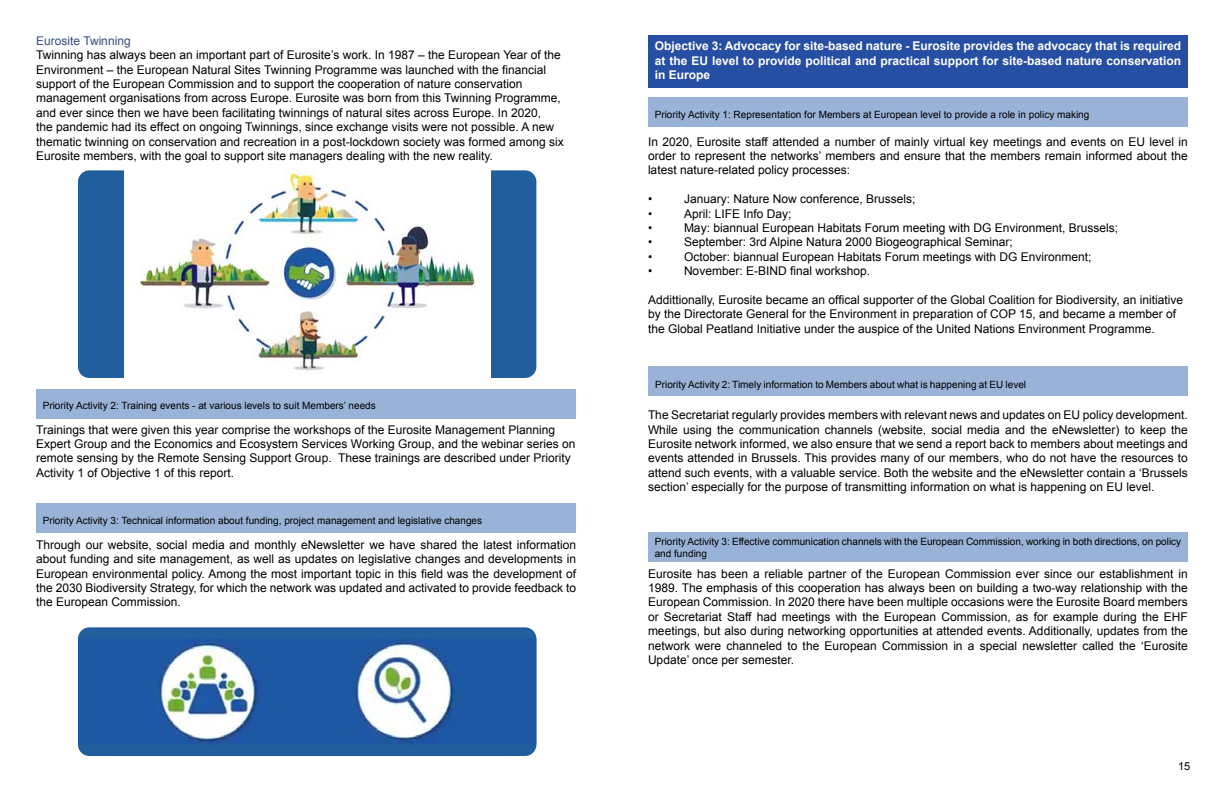
<style>
.page{position:relative;width:1224px;height:792px;background:#fff}
.page>*{position:absolute;margin:0;border:0;box-sizing:border-box;transform-origin:0 0}
.t1{font:12px/14.4px "Arial";color:#000;text-align:justify}
.t2{font:700 12px/14.4px "Arial";color:#fff;text-align:justify}
.t3{font:12px "Arial";color:#374c7a}
.t4{font:11px "Arial";color:#000}
.t5{font:10px/12px "Arial";color:#000}
</style>
<div class="page">
<div style="left:36px;top:389px;width:540px;height:30px;background:#98b3d7"></div>
<div style="left:36px;top:503px;width:540px;height:30px;background:#98b3d7"></div>
<div style="left:78px;top:170px;width:458px;height:208px;background:#215e9e;border-radius:11px"></div>
<img style="left:124px;top:170px;width:366px;height:208px">
<div style="left:648px;top:366px;width:540px;height:30px;background:#98b3d7"></div>
<div style="left:648px;top:532px;width:540px;height:30px;background:#98b3d7"></div>
<div style="left:648px;top:35px;width:540px;height:53px;background:#264ea3"></div>
<div style="left:648px;top:97px;width:540px;height:30px;background:#98b3d7"></div>
<div style="left:78px;top:627px;width:458px;height:129px;background:#215e9e;border-radius:11px"></div>
<img style="left:157px;top:639px;width:305px;height:105px">
<p class="t3" style="left:36px;top:33px;width:96px">Eurosite Twinning</p>
<p class="t1" style="left:36px;top:48px;width:529px;text-align:left">Twinning has always been an important part of Eurosite’s work. In 1987 – the European Year of the Environment – the European Natural Sites Twinning Programme was launched with the financial support of the European Commission and to support the cooperation of nature conservation management organisations from across Europe. Eurosite was born from this Twinning Programme, and ever since then we have been facilitating twinnings of natural sites across Europe. In 2020,<br>the pandemic had its effect on ongoing Twinnings, since exchange visits were not possible. A new thematic twinning on conservation and recreation in a post-lockdown society was formed among six Eurosite members, with the goal to support site managers dealing with the new reality.</p>
<p class="t5" style="left:43px;top:400px;width:335px">Priority Activity 2: Training events - at various levels to suit Members’ needs</p>
<p class="t1" style="left:36px;top:422px;width:541px;text-align:left">Trainings that were given this year comprise the workshops of the Eurosite Management Planning Expert Group and the Economics and Ecosystem Services Working Group, and the webinar series on remote sensing by the Remote Sensing Support Group. These trainings are described under Priority Activity 1 of Objective 1 of this report.</p>
<p class="t5" style="left:43px;top:514px;width:441px">Priority Activity 3: Technical information about funding, project management and legislative changes</p>
<p class="t1" style="left:36px;top:537px;width:541px">Through our website, social media and monthly eNewsletter we have shared the latest information about funding and site management, as well as updates on legislative changes and developments in European environmental policy. Among the most important topic in this field was the development of the 2030 Biodiversity Strategy, for which the network was updated and activated to provide feedback to the European Commission.</p>
<p class="t2" style="left:655px;top:39px;width:528px">Objective 3: Advocacy for site-based nature - Eurosite provides the advocacy that is required at the EU level to provide political and practical support for site-based nature conservation in Europe</p>
<p class="t5" style="left:655px;top:109px;width:436px">Priority Activity 1: Representation for Members at European level to provide a role in policy making</p>
<p class="t1" style="left:648px;top:134px;width:541px">In 2020, Eurosite staff attended a number of mainly virtual key meetings and events on EU level in order to represent the networks’ members and ensure that the members remain informed about the latest nature-related policy processes:</p>
<p class="t1" style="left:648px;top:192px;width:6px">•</p>
<p class="t1" style="left:684px;top:192px;width:233px">January: Nature Now conference, Brussels;</p>
<p class="t1" style="left:648px;top:206px;width:6px">•</p>
<p class="t1" style="left:684px;top:206px;width:109px">April: LIFE Info Day;</p>
<p class="t1" style="left:648px;top:221px;width:6px">•</p>
<p class="t1" style="left:684px;top:221px;width:436px">May: biannual European Habitats Forum meeting with DG Environment, Brussels;</p>
<p class="t1" style="left:648px;top:235px;width:6px">•</p>
<p class="t1" style="left:684px;top:235px;width:330px">September: 3rd Alpine Natura 2000 Biogeographical Seminar;</p>
<p class="t1" style="left:648px;top:249px;width:6px">•</p>
<p class="t1" style="left:684px;top:249px;width:409px">October: biannual European Habitats Forum meetings with DG Environment;</p>
<p class="t1" style="left:648px;top:264px;width:6px">•</p>
<p class="t1" style="left:684px;top:264px;width:188px">November: E-BIND final workshop.</p>
<p class="t1" style="left:648px;top:293px;width:537px;text-align:left">Addittionally, Eurosite became an offical supporter of the Global Coalition for Biodiversity, an initiative by the Directorate General for the Environment in preparation of COP 15, and became a member of the Global Peatland Initiative under the auspice of the United Nations Environment Programme.</p>
<p class="t5" style="left:655px;top:379px;width:373px">Priority Activity 2: Timely information to Members about what is happening at EU level</p>
<p class="t1" style="left:648px;top:408px;width:541px">The Secretariat regularly provides members with relevant news and updates on EU policy development.<br>While using the communication channels (website, social media and the eNewsletter) to keep the Eurosite network informed, we also ensure that we send a report back to members about meetings and events attended in Brussels. This provides many of our members, who do not have the resources to attend such events, with a valuable service. Both the website and the eNewsletter contain a ‘Brussels section’ especially for the purpose of transmitting information on what is happening on EU level.</p>
<p class="t5" style="left:655px;top:536px;width:528px">Priority Activity 3: Effective communication channels with the European Commission, working in both directions, on policy and funding</p>
<p class="t1" style="left:648px;top:566px;width:541px">Eurosite has been a reliable partner of the European Commission ever since our establishment in 1989. The emphasis of this cooperation has always been on building a two-way relationship with the European Commission. In 2020 there have been multiple occasions were the Eurosite Board members or Secretariat Staff had meetings with the European Commission, as for example during the EHF meetings, but also during networking opportunities at attended events. Additionally, updates from the network were channeled to the European Commission in a special newsletter called the ‘Eurosite Update’ once per semester.</p>
<p class="t4" style="left:1178px;top:759px;width:14px">15</p>
</div>
